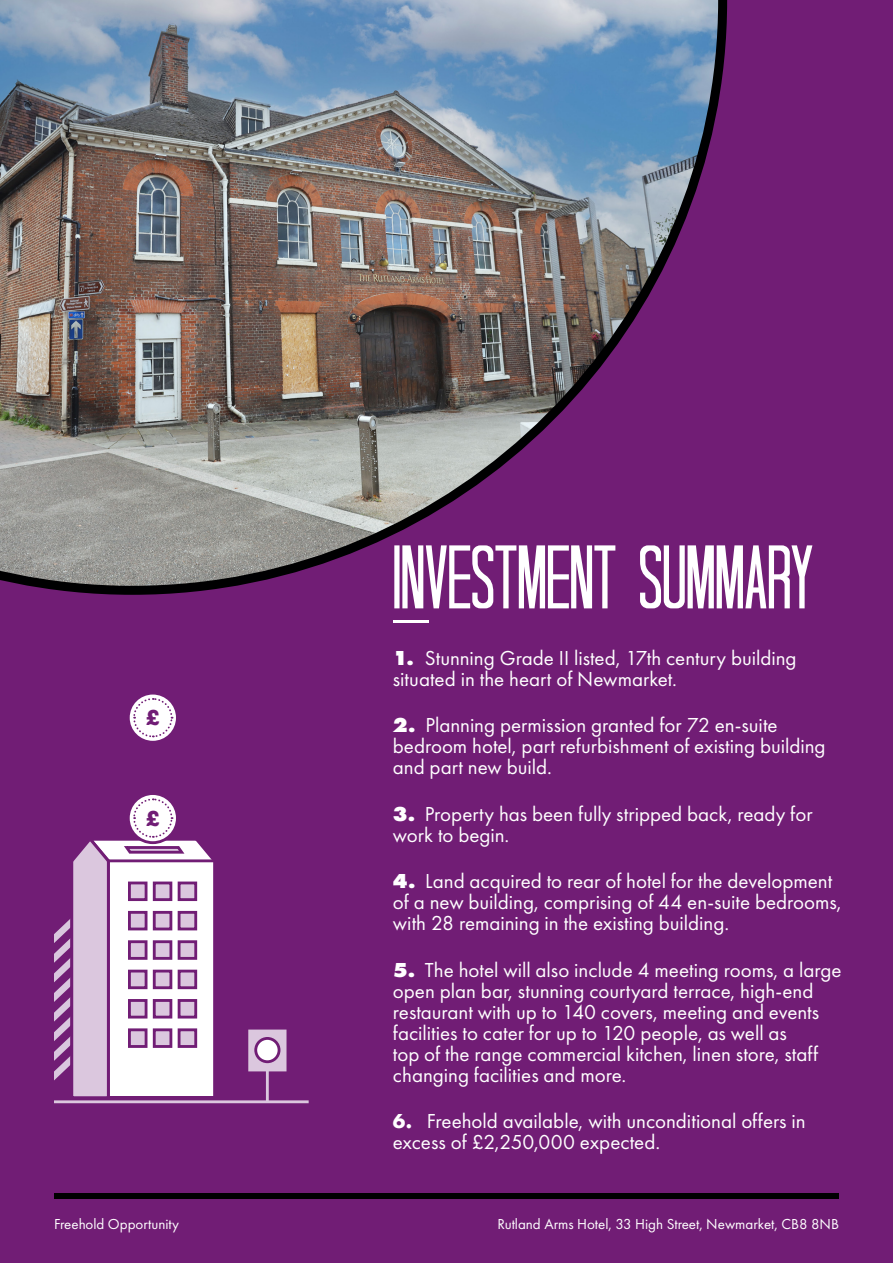
<style>
.page{position:relative;width:893px;height:1263px;background:#711d75}
.page>*{position:absolute;margin:0;border:0;box-sizing:border-box;transform-origin:0 0}
.t1{font:condensed 90px "Tall Dark And Handsome";letter-spacing:.005em;color:#fff}
.t2{font:800 22.5px "Futura PT";color:#701c75}
.t3{font:21px/21px "Futura PT";color:#fff}
.t4{font:15px "Futura PT";color:#fff}
.s1{font-weight:800}
.s2{font-weight:700}
</style>
<div class="page">
<div style="left:54px;top:1193px;width:785px;height:6px;background:#000001"></div>
<img style="left:0;top:0;width:727px;height:595px">
<hr style="left:393px;top:620px;width:36px;height:3px;background:#fff">
<div style="left:248px;top:1029px;width:38px;height:42px;background:#dbc7de;border:3px solid #dbc7de"></div>
<hr style="left:266px;top:1070px;width:3px;height:32px;background:#dbc7de">
<div style="left:256px;top:1038px;width:23px;height:24px;background:#fff;border-radius:50%"></div>
<div style="left:254px;top:1037px;width:26px;height:26px;border:3px solid #711d75;border-radius:50%"></div>
<hr style="left:54px;top:1100px;width:255px;height:3px;background:#dbc7de">
<svg style="left:128px;top:693px;width:49px;height:49px"></svg>
<div style="left:127px;top:692px;width:52px;height:52px;border:3px solid #711d75;border-radius:50%"></div>
<svg style="left:132px;top:697px;width:42px;height:41px;background:#e9dce9"></svg>
<div style="left:127px;top:792px;width:52px;height:52px;border:3px solid #711d75;border-radius:50%"></div>
<svg style="left:54px;top:797px;width:160px;height:300px"></svg>
<p class="t2" style="left:145px;top:703px;width:17px">£</p>
<p class="t2" style="left:145px;top:804px;width:17px">£</p>
<p class="t1" style="left:393px;top:525px;width:422px">INVESTMENT SUMMARY</p>
<p class="t3" style="left:393px;top:647px;width:405px"><span class="s1">1.</span> Stunning Grade II listed, 17th century building situated in the heart of Newmarket.</p>
<p class="t3" style="left:393px;top:714px;width:434px"><span class="s1">2.</span> Planning permission granted for 72 en-suite bedroom hotel, part refurbishment of existing building and part new build.</p>
<p class="t3" style="left:393px;top:803px;width:421px"><span class="s1">3.</span> Property has been fully stripped back, ready for work to begin.</p>
<p class="t3" style="left:393px;top:870px;width:450px"><span class="s1">4.</span> Land acquired to rear of hotel for the development of a new building, comprising of 44 en-suite bedrooms, with 28 remaining in the existing building.</p>
<p class="t3" style="left:393px;top:959px;width:450px"><span class="s1">5.</span> The hotel will also include 4 meeting rooms, a large open plan bar, stunning courtyard terrace, high-end restaurant with up to 140 covers, meeting and events facilities to cater for up to 120 people, as well as<br>top of the range commercial kitchen, linen store, staff changing facilities and more.</p>
<p class="t3" style="left:393px;top:1111px;width:414px"><span class="s2">6.</span> Freehold available, with unconditional offers in excess of £2,250,000 expected.</p>
<p class="t4" style="left:54px;top:1215px;width:127px">Freehold Opportunity</p>
<p class="t4" style="left:497px;top:1215px;width:343px">Rutland Arms Hotel, 33 High Street, Newmarket, CB8 8NB</p>
</div>
